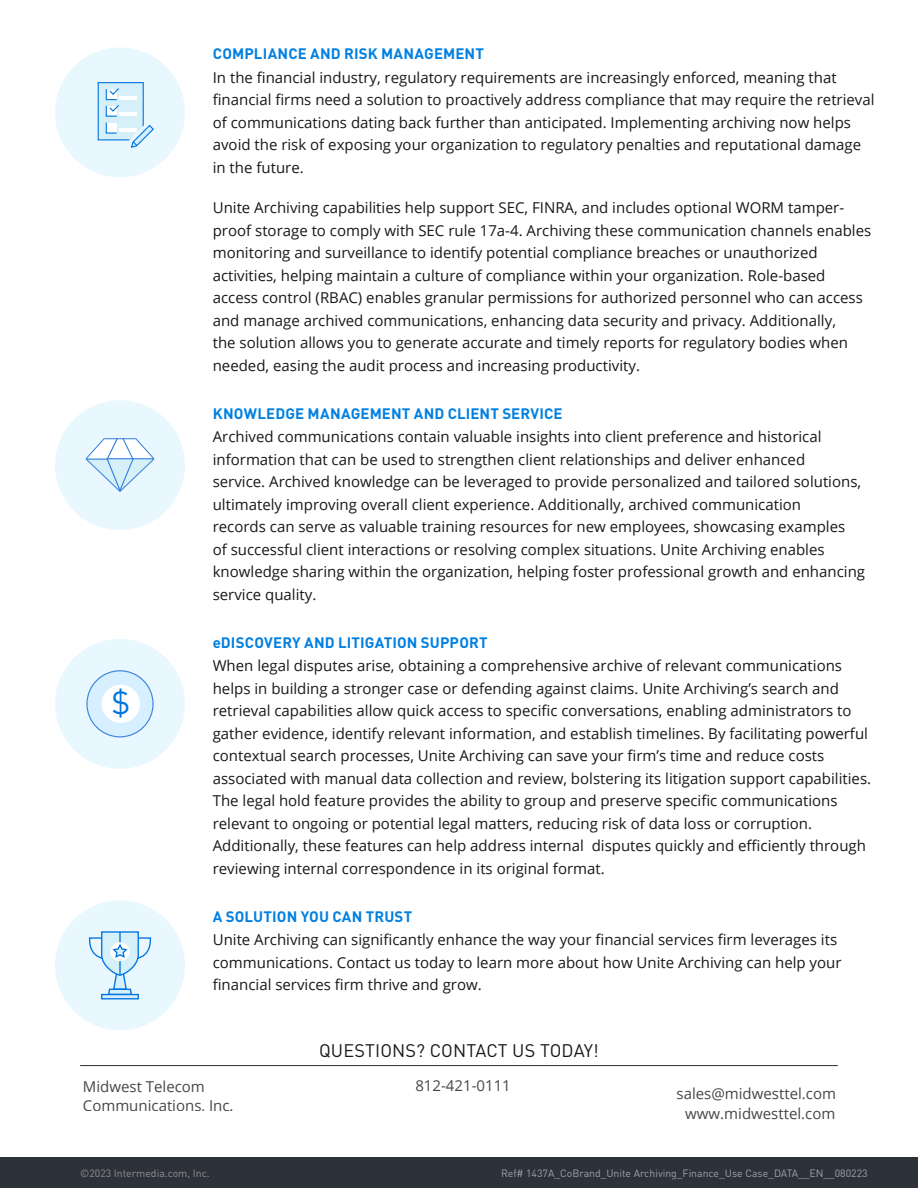
<style>
.page{position:relative;width:918px;height:1188px;background:#fff}
.page>*{position:absolute;margin:0;border:0;box-sizing:border-box;transform-origin:0 0}
.t1{font:31.65px "DIN Pro";color:#0075e0}
.t2{font:18px "DIN Pro";letter-spacing:.01em;color:#18181a}
.t3{font:15px/22.5px "Open Sans";color:#18181a}
.t4{font:700 15px "DIN Pro";letter-spacing:.01em;color:#0180e2}
.t5{font:15px/19.8px "Open Sans";color:#474747}
.t6{font:10.5px "DIN Pro";color:#a0a3a8}
.t7{font:10.5px "DIN Pro";color:#939291}
</style>
<div class="page">
<div style="left:55px;top:48px;width:130px;height:129px;background:#e9f7ff;border-radius:50%"></div>
<div style="left:55px;top:400px;width:130px;height:130px;background:#e9f7ff;border-radius:50%"></div>
<div style="left:55px;top:900px;width:130px;height:130px;background:#e9f7ff;border-radius:50%"></div>
<div style="left:55px;top:639px;width:130px;height:130px;background:#e9f7ff;border-radius:50%"></div>
<svg style="left:85px;top:438px;width:70px;height:54px"></svg>
<svg style="left:97px;top:82px;width:57px;height:66px"></svg>
<div style="left:87px;top:671px;width:66px;height:66px;background:#d6f0ff;border-radius:50%"></div>
<div style="left:86px;top:670px;width:68px;height:67px;border:1px solid #3680db;border-radius:50%"></div>
<div style="left:102px;top:685px;width:38px;height:38px;background:#fff;border-radius:50%"></div>
<div style="left:0;top:1157px;width:918px;height:31px;background:#2d313a"></div>
<svg style="left:101px;top:996px;width:38px;height:3px"></svg>
<svg style="left:88px;top:931px;width:64px;height:65px"></svg>
<hr style="left:80px;top:1065px;width:758px;height:1px;background:#2d2f33">
<h1 class="t1" style="left:111px;top:678px;width:20px">$</h1>
<p class="t4" style="left:213px;top:41px;width:273px">COMPLIANCE AND RISK MANAGEMENT</p>
<p class="t3" style="left:213px;top:66px;width:663px">In the financial industry, regulatory requirements are increasingly enforced, meaning that financial firms need a solution to proactively address compliance that may require the retrieval of communications dating back further than anticipated. Implementing archiving now helps avoid the risk of exposing your organization to regulatory penalties and reputational damage in the future.</p>
<p class="t3" style="left:213px;top:196px;width:660px">Unite Archiving capabilities help support SEC, FINRA, and includes optional WORM tamper&shy;proof storage to comply with SEC rule 17a-4. Archiving these communication channels enables monitoring and surveillance to identify potential compliance breaches or unauthorized activities, helping maintain a culture of compliance within your organization. Role-based access control (RBAC) enables granular permissions for authorized personnel who can access and manage archived communications, enhancing data security and privacy. Additionally,<br>the solution allows you to generate accurate and timely reports for regulatory bodies when needed, easing the audit process and increasing productivity.</p>
<p class="t4" style="left:213px;top:401px;width:351px">KNOWLEDGE MANAGEMENT AND CLIENT SERVICE</p>
<p class="t3" style="left:213px;top:425px;width:654px">Archived communications contain valuable insights into client preference and historical information that can be used to strengthen client relationships and deliver enhanced<br>service. Archived knowledge can be leveraged to provide personalized and tailored solutions, ultimately improving overall client experience. Additionally, archived communication<br>records can serve as valuable training resources for new employees, showcasing examples<br>of successful client interactions or resolving complex situations. Unite Archiving enables knowledge sharing within the organization, helping foster professional growth and enhancing service quality.</p>
<p class="t4" style="left:213px;top:630px;width:276px">eDISCOVERY AND LITIGATION SUPPORT</p>
<p class="t3" style="left:213px;top:654px;width:660px">When legal disputes arise, obtaining a comprehensive archive of relevant communications helps in building a stronger case or defending against claims. Unite Archiving’s search and retrieval capabilities allow quick access to specific conversations, enabling administrators to gather evidence, identify relevant information, and establish timelines. By facilitating powerful contextual search processes, Unite Archiving can save your firm’s time and reduce costs associated with manual data collection and review, bolstering its litigation support capabilities.<br>The legal hold feature provides the ability to group and preserve specific communications relevant to ongoing or potential legal matters, reducing risk of data loss or corruption.<br>Additionally, these features can help address internal disputes quickly and efficiently through reviewing internal correspondence in its original format.</p>
<p class="t4" style="left:213px;top:904px;width:201px">A SOLUTION YOU CAN TRUST</p>
<p class="t3" style="left:213px;top:928px;width:630px">Unite Archiving can significantly enhance the way your financial services firm leverages its communications. Contact us today to learn more about how Unite Archiving can help your financial services firm thrive and grow.</p>
<p class="t2" style="left:319px;top:1036px;width:281px">QUESTIONS? CONTACT US TODAY!</p>
<p class="t5" style="left:83px;top:1076px;width:152px">Midwest Telecom<br>Communications, Inc.</p>
<p class="t5" style="left:415px;top:1075px;width:97px">812-421-0111</p>
<p class="t5" style="left:677px;top:1083px;width:161px">sales@midwesttel.com</p>
<p class="t5" style="left:685px;top:1103px;width:152px">www.midwesttel.com</p>
<p class="t7" style="left:80px;top:1165px;width:131px">©2023 Intermedia.com, Inc.</p>
<p class="t6" style="left:501px;top:1165px;width:368px">Ref# 1437A_CoBrand_Unite Archiving_Finance_Use Case_DATA _EN__080223</p>
<p class="t7" style="left:106px;top:1165px;width:7px">2</p>
<p class="t6" style="left:597px;top:1165px;width:242px">Ref#: 0000A_Audience_Title_Type__EN_US_000019</p>
</div>
